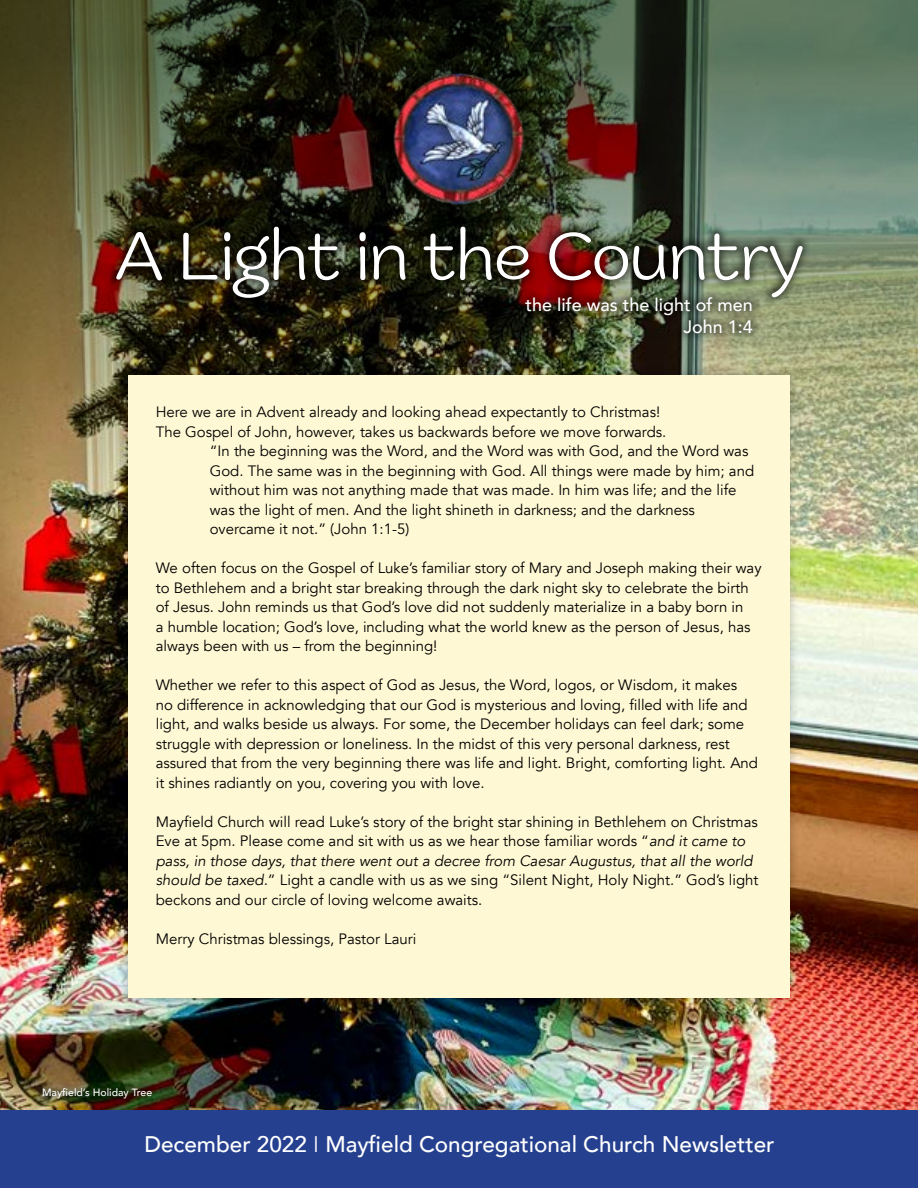
<style>
.page{position:relative;width:918px;height:1188px;background:#fff}
.page>*{position:absolute;margin:0;border:0;box-sizing:border-box;transform-origin:0 0}
.t1{font:70.5px "Marigny";letter-spacing:-.03em;color:#fff}
.t2{font:500 22.5px "Avenir";color:#fff}
.t3{font:500 18px/21.6px "Avenir";color:#fff;text-align:right}
.t4{font:15px/19.5px "Avenir";color:#000}
.t5{font:500 10.5px "Avenir";color:#fff}
.s1{font-style:italic}
.s2{font-weight:300}
</style>
<div class="page">
<img style="left:0;top:594px;width:918px;height:517px">
<img style="left:0;top:0;width:918px;height:594px">
<div style="left:106px;top:217px;width:705px;height:90px;background:#000;opacity:.55"></div>
<div style="left:516px;top:288px;width:246px;height:54px;background:#000;opacity:.37"></div>
<div style="left:119px;top:366px;width:681px;height:642px;background:#000;opacity:.27"></div>
<div style="left:128px;top:375px;width:662px;height:623px;background:#fff8d4"></div>
<div style="left:0;top:1111px;width:918px;height:77px;background:#25408f"></div>
<div style="left:375px;top:56px;width:167px;height:165px;background:#000;opacity:.35"></div>
<img style="left:388px;top:35px;width:138px;height:191px">
<img style="left:33px;top:1079px;width:129px;height:28px">
<h1 class="t1" style="left:114px;top:213px;width:692px">A Light in the Country</h1>
<p class="t3" style="left:525px;top:293px;width:229px">the life was the light of men<br>John 1:4</p>
<p class="t4" style="left:156px;top:403px;width:506px">Here we are in Advent already and looking ahead expectantly to Christmas!</p>
<p class="t4" style="left:156px;top:422px;width:512px">The Gospel of John, however, takes us backwards before we move forwards.</p>
<p class="t4" style="left:210px;top:442px;width:540px">“In the beginning was the Word, and the Word was with God, and the Word was</p>
<p class="t4" style="left:210px;top:461px;width:546px">God. The same was in the beginning with God. All things were made by him; and</p>
<p class="t4" style="left:210px;top:481px;width:528px">without him was not anything made that was made. In him was life; and the life</p>
<p class="t4" style="left:210px;top:500px;width:487px">was the light of men. And the light shineth in darkness; and the darkness</p>
<p class="t4" style="left:210px;top:520px;width:201px">overcame it not.” (John 1:1-5)</p>
<p class="t4" style="left:156px;top:559px;width:607px">We often focus on the Gospel of Luke’s familiar story of Mary and Joseph making their way to Bethlehem and a bright star breaking through the dark night sky to celebrate the birth of Jesus. John reminds us that God’s love did not suddenly materialize in a baby born in<br>a humble location; God’s love, including what the world knew as the person of Jesus, has always been with us – from the beginning!</p>
<p class="t4" style="left:156px;top:676px;width:604px">Whether we refer to this aspect of God as Jesus, the Word, logos, or Wisdom, it makes no difference in acknowledging that our God is mysterious and loving, filled with life and light, and walks beside us always. For some, the December holidays can feel dark; some struggle with depression or loneliness. In the midst of this very personal darkness, rest assured that from the very beginning there was life and light. Bright, comforting light. And it shines radiantly on you, covering you with love.</p>
<p class="t4" style="left:156px;top:812px;width:604px">Mayfield Church will read Luke’s story of the bright star shining in Bethlehem on Christmas Eve at 5pm. Please come and sit with us as we hear those familiar words “<span class="s1">and it came to pass, in those days, that there went out a decree from Caesar Augustus, that all the world should be taxed.</span>” Light a candle with us as we sing “Silent Night, Holy Night.” God’s light beckons and our circle of loving welcome awaits.</p>
<p class="t4" style="left:156px;top:929px;width:262px">Merry Christmas blessings, Pastor Lauri</p>
<p class="t5" style="left:42px;top:1083px;width:112px">Mayfield’s Holiday Tree</p>
<h2 class="t2" style="left:144px;top:1125px;width:632px">December 2022 <span class="s2">I</span> Mayfield Congregational Church Newsletter</h2>
</div>
